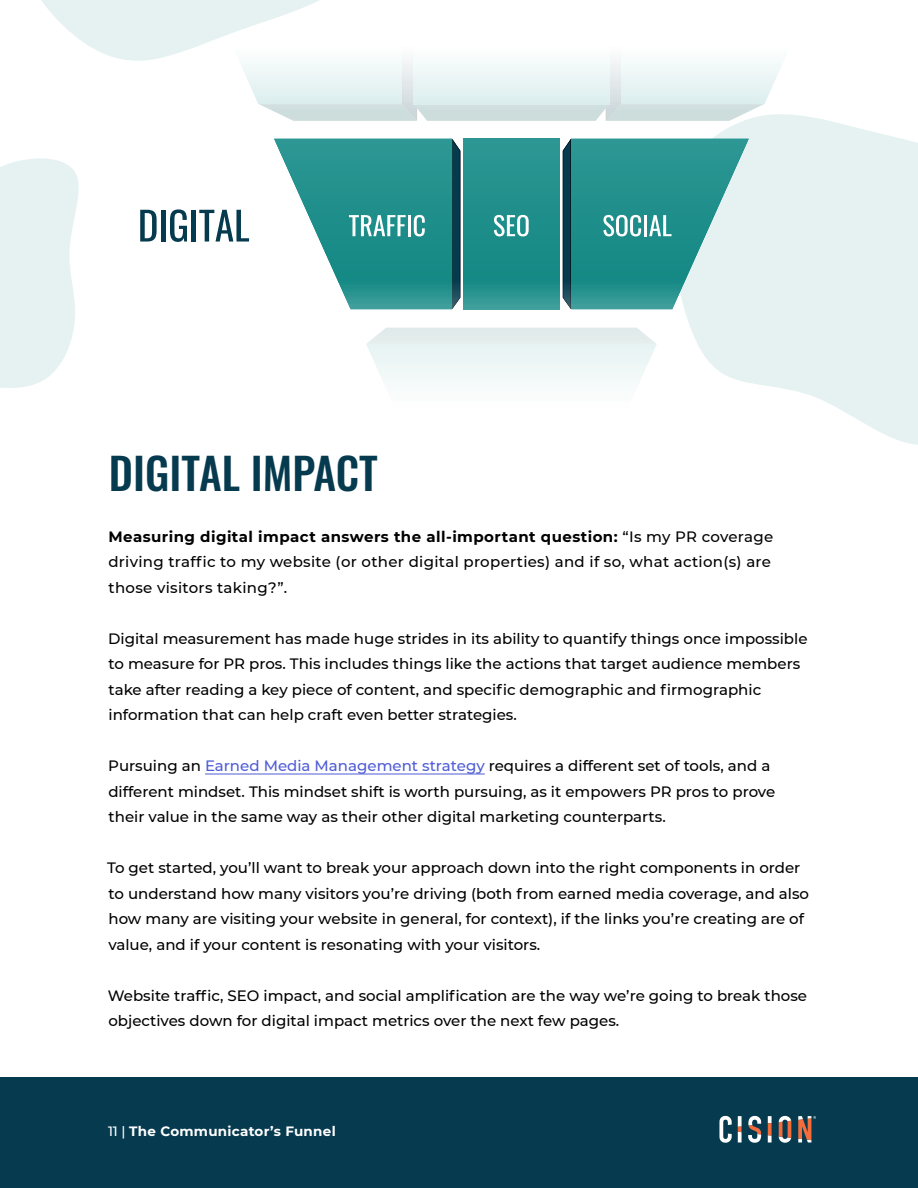
<style>
.page{position:relative;width:918px;height:1188px;background:#fff}
.page>*{position:absolute;margin:0;border:0;box-sizing:border-box;transform-origin:0 0}
.H1-DARK{font:500 43.5px "Oswald";color:#053a4f}
.BODY_COPY{font:500 15px/25.5px "Montserrat";color:#000}
.BODY_COPY-2{font:500 15px/25.5px "Montserrat";letter-spacing:.02em;color:#000}
.t1{font:700 13.5px "Montserrat";letter-spacing:.02em;color:#fff}
.s1{font-weight:700}
.s2{color:#4f5cd6}
.s3{font-weight:500}
</style>
<div class="page">
<svg style="left:0;top:158px;width:79px;height:230px;background:#e9f3f3"></svg>
<svg style="left:665px;top:121px;width:253px;height:324px;fill:#e6f2f2"></svg>
<hr style="left:205px;top:774px;width:280px;height:1px;background:#4f5cd6">
<div style="left:366px;top:344px;width:291px;height:38px;background:#edf6f6"></div>
<div style="left:367px;top:328px;width:289px;height:16px;background:#e3eceb"></div>
<svg style="left:41px;top:0;width:787px;height:121px"></svg>
<svg style="left:464px;top:139px;width:95px;height:170px;background:#22908c"></svg>
<svg style="left:274px;top:139px;width:186px;height:170px"></svg>
<svg style="left:494px;top:215px;width:35px;height:21px"></svg>
<svg style="left:563px;top:139px;width:186px;height:170px;background:#4ea3a1"></svg>
<svg style="left:140px;top:210px;width:17px;height:31px"></svg>
<hr style="left:161px;top:210px;width:4px;height:31px;background:#053a4f">
<svg style="left:170px;top:210px;width:17px;height:32px"></svg>
<hr style="left:192px;top:210px;width:4px;height:31px;background:#053a4f">
<svg style="left:199px;top:210px;width:50px;height:31px"></svg>
<div style="left:0;top:1077px;width:918px;height:111px;background:#053a4f"></div>
<svg style="left:738px;top:1116px;width:4px;height:10px"></svg>
<svg style="left:738px;top:1132px;width:4px;height:10px"></svg>
<svg style="left:738px;top:1126px;width:4px;height:6px"></svg>
<svg style="left:748px;top:1116px;width:13px;height:27px"></svg>
<svg style="left:768px;top:1136px;width:4px;height:6px"></svg>
<svg style="left:768px;top:1116px;width:4px;height:7px"></svg>
<svg style="left:768px;top:1123px;width:4px;height:13px"></svg>
<svg style="left:779px;top:1116px;width:12px;height:27px"></svg>
<svg style="left:719px;top:1116px;width:13px;height:27px"></svg>
<svg style="left:798px;top:1116px;width:18px;height:26px"></svg>
<p class="H1-DARK" style="left:109px;top:450px;width:271px">DIGITAL IMPACT</p>
<p class="BODY_COPY-2" style="left:108px;top:523px;width:667px"><span class="s1">Measuring digital impact answers the all-important question:</span> “Is my PR coverage driving traffic to my website (or other digital properties) and if so, what action(s) are those visitors taking?”.</p>
<p class="BODY_COPY" style="left:108px;top:625px;width:701px">Digital measurement has made huge strides in its ability to quantify things once impossible to measure for PR pros. This includes things like the actions that target audience members take after reading a key piece of content, and specific demographic and firmographic information that can help craft even better strategies.</p>
<p class="BODY_COPY" style="left:108px;top:752px;width:669px">Pursuing an <span class="s2">Earned Media Management strategy</span> requires a different set of tools, and a different mindset. This mindset shift is worth pursuing, as it empowers PR pros to prove their value in the same way as their other digital marketing counterparts.</p>
<p class="BODY_COPY" style="left:107px;top:854px;width:704px">To get started, you’ll want to break your approach down into the right components in order to understand how many visitors you’re driving (both from earned media coverage, and also how many are visiting your website in general, for context), if the links you’re creating are of value, and if your content is resonating with your visitors.</p>
<p class="BODY_COPY" style="left:108px;top:982px;width:701px">Website traffic, SEO impact, and social amplification are the way we’re going to break those objectives down for digital impact metrics over the next few pages.</p>
<p class="t1" style="left:108px;top:1121px;width:229px"><span class="s3">11 |</span> The Communicator’s Funnel</p>
</div>
